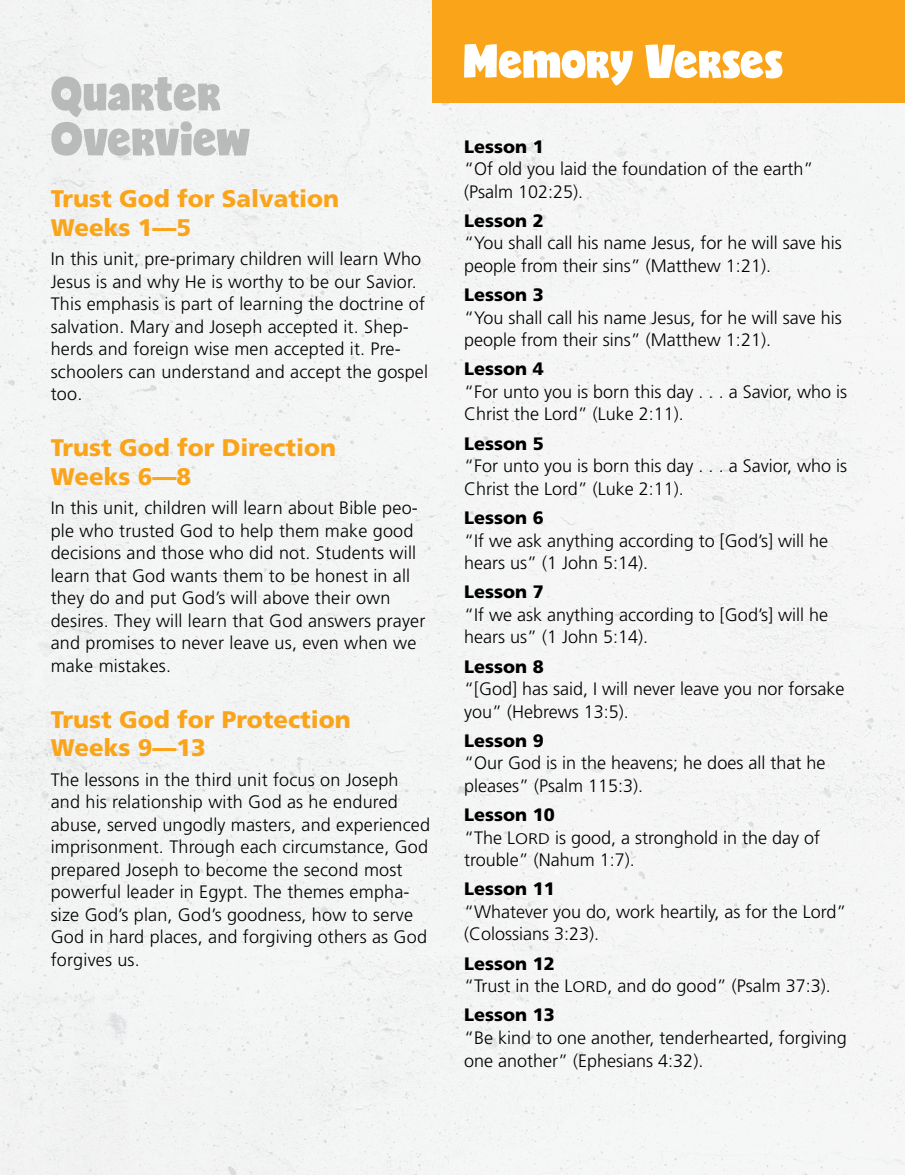
<style>
.page{position:relative;width:905px;height:1175px;background:#fff}
.page>*{position:absolute;margin:0;border:0;box-sizing:border-box;transform-origin:0 0}
.t1{font:900 24px/28.8px "Frutiger LT Std";color:#faa41a}
.t2{font:300 18px/22.5px "Frutiger LT Std";letter-spacing:.01em;color:#000}
.t3{font:900 18px "Frutiger LT Std";color:#000}
.s1{font-weight:900}
.s2{font-size:15.3px}
</style>
<div class="page">
<div style="left:0;top:0;width:904px;height:1174px;background:#f4f5f5"></div>
<div style="left:432px;top:0;width:472px;height:102px;background:#faa41a"></div>
<svg style="left:464px;top:44px;width:318px;height:41px"></svg>
<img style="left:51px;top:121px;width:165px;height:35px">
<img style="left:51px;top:76px;width:121px;height:41px">
<h1 class="t1" style="left:51px;top:184px;width:290px">Trust God for Salvation<br>Weeks 1—5</h1>
<p class="t2" style="left:51px;top:248px;width:379px">In this unit, pre-primary children will learn Who Jesus is and why He is worthy to be our Savior.<br>This emphasis is part of learning the doctrine of salvation. Mary and Joseph accepted it. Shep&shy;herds and foreign wise men accepted it. Pre&shy;schoolers can understand and accept the gospel too.</p>
<h1 class="t1" style="left:51px;top:433px;width:287px">Trust God for Direction<br>Weeks 6—8</h1>
<p class="t2" style="left:51px;top:497px;width:376px">In this unit, children will learn about Bible peo&shy;ple who trusted God to help them make good decisions and those who did not. Students will learn that God wants them to be honest in all they do and put God’s will above their own desires. They will learn that God answers prayer and promises to never leave us, even when we make mistakes.</p>
<h1 class="t1" style="left:51px;top:704px;width:301px">Trust God for Protection<br>Weeks 9—13</h1>
<p class="t2" style="left:51px;top:768px;width:381px">The lessons in the third unit focus on Joseph and his relationship with God as he endured abuse, served ungodly masters, and experienced imprisonment. Through each circumstance, God prepared Joseph to become the second most powerful leader in Egypt. The themes empha&shy;size God’s plan, God’s goodness, how to serve God in hard places, and forgiving others as God forgives us.</p>
<p class="t3" style="left:464px;top:135px;width:81px">Lesson 1</p>
<p class="t2" style="left:464px;top:158px;width:351px">“Of old you laid the foundation of the earth” (Psalm 102:25).</p>
<p class="t3" style="left:464px;top:210px;width:81px">Lesson 2</p>
<p class="t2" style="left:464px;top:232px;width:379px">“You shall call his name Jesus, for he will save his people from their sins” (Matthew 1:21).</p>
<p class="t3" style="left:464px;top:284px;width:81px">Lesson 3</p>
<p class="t2" style="left:464px;top:306px;width:379px">“You shall call his name Jesus, for he will save his people from their sins” (Matthew 1:21).</p>
<p class="t3" style="left:464px;top:358px;width:81px">Lesson 4</p>
<p class="t2" style="left:464px;top:381px;width:384px">“For unto you is born this day . . . a Savior, who is<br>Christ the Lord” (Luke 2:11).</p>
<p class="t3" style="left:464px;top:432px;width:81px">Lesson 5</p>
<p class="t2" style="left:464px;top:455px;width:384px">“For unto you is born this day . . . a Savior, who is<br>Christ the Lord” (Luke 2:11).</p>
<p class="t3" style="left:464px;top:507px;width:81px">Lesson 6</p>
<p class="t2" style="left:464px;top:529px;width:365px">“If we ask anything according to [God’s] will he hears us” (1 John 5:14).</p>
<p class="t3" style="left:464px;top:581px;width:81px">Lesson 7</p>
<p class="t2" style="left:464px;top:603px;width:365px">“If we ask anything according to [God’s] will he hears us” (1 John 5:14).</p>
<p class="t3" style="left:464px;top:655px;width:81px">Lesson 8</p>
<p class="t2" style="left:464px;top:678px;width:382px">“[God] has said, I will never leave you nor forsake you” (Hebrews 13:5).</p>
<p class="t3" style="left:464px;top:729px;width:81px">Lesson 9</p>
<p class="t2" style="left:464px;top:752px;width:363px">“Our God is in the heavens; he does all that he pleases” (Psalm 115:3).</p>
<p class="t2" style="left:464px;top:804px;width:357px"><span class="s1">Lesson 10<br></span>“The L<span class="s2">ORD</span> is good, a stronghold in the day of trouble” (Nahum 1:7).</p>
<p class="t3" style="left:464px;top:878px;width:92px">Lesson 11</p>
<p class="t2" style="left:464px;top:900px;width:384px">“Whatever you do, work heartily, as for the Lord” (Colossians 3:23).</p>
<p class="t2" style="left:464px;top:952px;width:368px"><span class="s1">Lesson 12<br></span>“Trust in the L<span class="s2">ORD</span>, and do good” (Psalm 37:3).</p>
<p class="t3" style="left:464px;top:1004px;width:92px">Lesson 13</p>
<p class="t2" style="left:464px;top:1026px;width:384px">“Be kind to one another, tenderhearted, forgiving one another” (Ephesians 4:32).</p>
</div>
